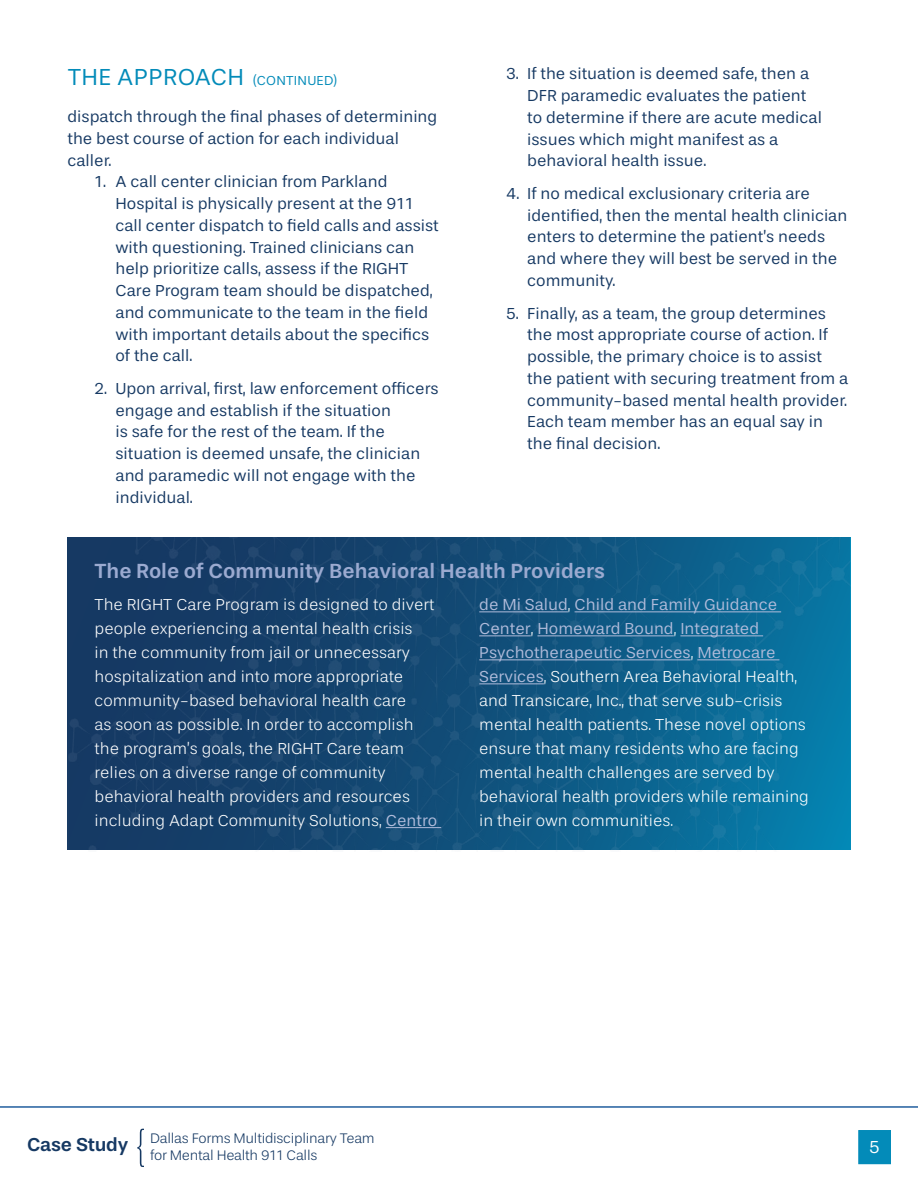
<style>
.page{position:relative;width:918px;height:1188px;background:#fff}
.page>*{position:absolute;margin:0;border:0;box-sizing:border-box;transform-origin:0 0}
.t1{font:24px "Stevie Sans";letter-spacing:.015em;color:#038bb9}
.t2{font:500 21px "Stevie Sans";color:#9baad0}
.t3{font:18px "Stevie Sans";color:#fff}
.t4{font:16.5px/21.8px "Stevie Sans";color:#163963}
.t5{font:300 16.5px/24px "Stevie Sans";color:#fff}
.t6{font:300 14.4px/17.2px "Stevie Sans";letter-spacing:-.02em;color:#163963}
.s1{font-size:13.5px}
.s2{font-weight:400;color:#b0bbda}
.s3{font-weight:500;font-size:19.2px}
</style>
<div class="page">
<div style="left:858px;top:1130px;width:33px;height:34px;background:#038bb9;border:1px solid #038bb9"></div>
<hr style="left:0;top:1106px;width:918px;height:2px;background:#215e9e">
<svg style="left:137px;top:1129px;width:7px;height:38px"></svg>
<img style="left:68px;top:538px;width:782px;height:312px">
<hr style="left:386px;top:827px;width:55px;height:1px;background:#b0bbda">
<hr style="left:479px;top:611px;width:89px;height:1px;background:#b0bbda">
<hr style="left:575px;top:611px;width:206px;height:1px;background:#b0bbda">
<hr style="left:479px;top:635px;width:52px;height:1px;background:#b0bbda">
<hr style="left:537px;top:635px;width:137px;height:1px;background:#b0bbda">
<hr style="left:680px;top:635px;width:83px;height:1px;background:#b0bbda">
<hr style="left:479px;top:659px;width:212px;height:1px;background:#b0bbda">
<hr style="left:697px;top:659px;width:82px;height:1px;background:#b0bbda">
<hr style="left:479px;top:683px;width:65px;height:1px;background:#b0bbda">
<h1 class="t1" style="left:68px;top:64px;width:271px">THE APPROACH <span class="s1">(CONTINUED)</span></h1>
<p class="t4" style="left:67px;top:106px;width:371px">dispatch through the final phases of determining the best course of action for each individual caller.</p>
<p class="t4" style="left:115px;top:172px;width:325px;text-indent:-21px">1. A call center clinician from Parkland Hospital is physically present at the 911 call center dispatch to field calls and assist with questioning. Trained clinicians can help prioritize calls, assess if the RIGHT Care Program team should be dispatched, and communicate to the team in the field with important details about the specifics of the call.</p>
<p class="t4" style="left:115px;top:378px;width:325px;text-indent:-21px">2. Upon arrival, first, law enforcement officers engage and establish if the situation<br>is safe for the rest of the team. If the situation is deemed unsafe, the clinician and paramedic will not engage with the individual.</p>
<p class="t4" style="left:527px;top:64px;width:296px;text-indent:-21px">3. If the situation is deemed safe, then a DFR paramedic evaluates the patient to determine if there are acute medical issues which might manifest as a behavioral health issue.</p>
<p class="t4" style="left:527px;top:183px;width:322px;text-indent:-21px">4. If no medical exclusionary criteria are identified, then the mental health clinician enters to determine the patient’s needs and where they will best be served in the community.</p>
<p class="t4" style="left:527px;top:303px;width:323px;text-indent:-21px">5. Finally, as a team, the group determines the most appropriate course of action. If possible, the primary choice is to assist the patient with securing treatment from a community-based mental health provider.<br>Each team member has an equal say in the final decision.</p>
<p class="t2" style="left:94px;top:560px;width:512px">The Role of Community Behavioral Health Providers</p>
<p class="t5" style="left:95px;top:593px;width:344px">The RIGHT Care Program is designed to divert people experiencing a mental health crisis<br>in the community from jail or unnecessary hospitalization and into more appropriate community-based behavioral health care<br>as soon as possible. In order to accomplish the program’s goals, the RIGHT Care team relies on a diverse range of community behavioral health providers and resources including Adapt Community Solutions, <span class="s2">Centro</span></p>
<p class="t5" style="left:479px;top:593px;width:331px"><span class="s2">de Mi Salud</span>, <span class="s2">Child and Family Guidance Center</span>, <span class="s2">Homeward Bound</span>, <span class="s2">Integrated Psychotherapeutic Services</span>, <span class="s2">Metrocare Services</span>, Southern Area Behavioral Health, and Transicare, Inc., that serve sub-crisis mental health patients. These novel options ensure that many residents who are facing mental health challenges are served by behavioral health providers while remaining in their own communities.</p>
<p class="t6" style="left:150px;top:1130px;width:226px;text-indent:-123px"><span class="s3">Case Study</span> Dallas Forms Multidisciplinary Team for Mental Health 911 Calls</p>
<p class="t3" style="left:869px;top:1138px;width:12px">5</p>
</div>
